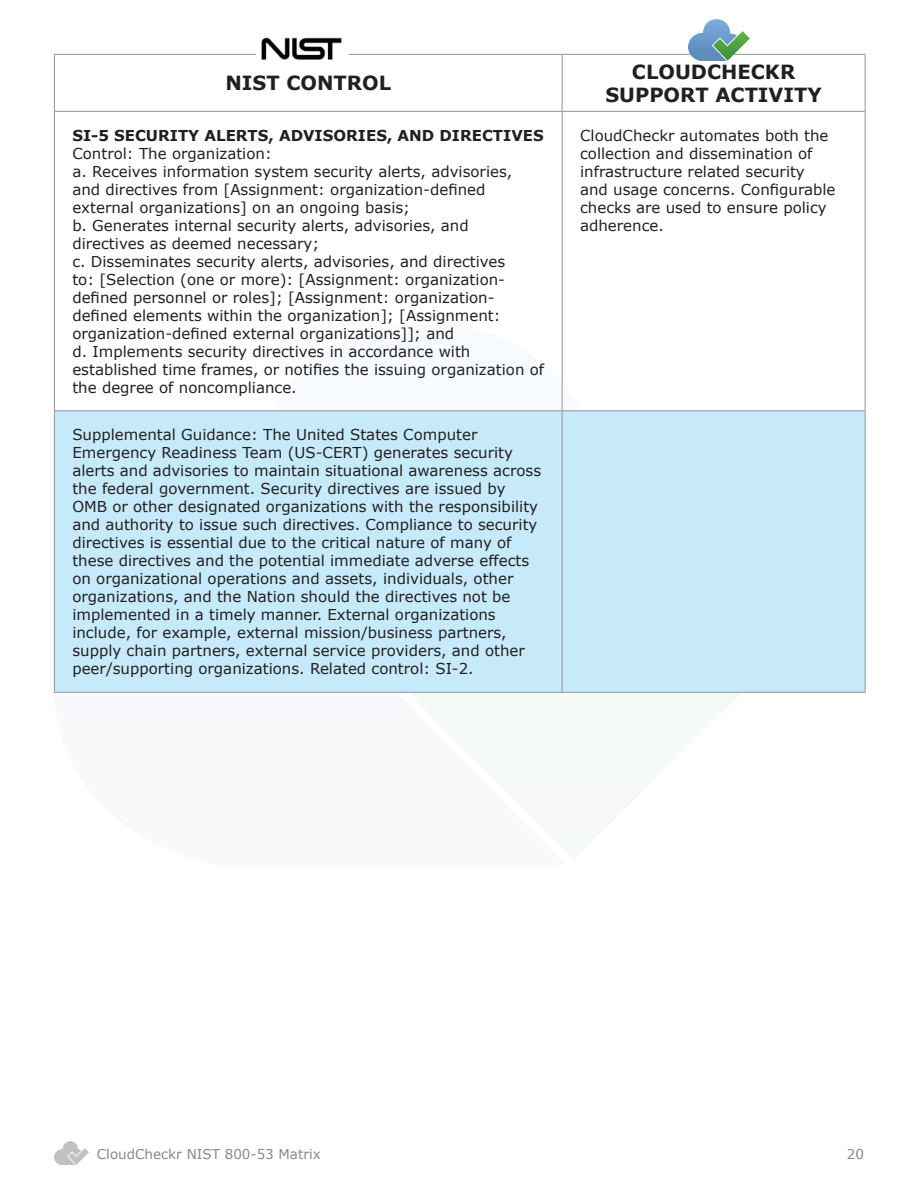
<style>
.page{position:relative;width:918px;height:1188px;background:#fff}
.page>*{position:absolute;margin:0;border:0;box-sizing:border-box;transform-origin:0 0}
.t1{font:700 19.5px/23.4px "Verdana";color:#231f20;text-align:center}
.t2{font:15px/18px "Verdana";color:#231f20}
.t3{font:700 15px "Verdana";color:#231f20}
.t4{font:13.5px "Verdana";color:#86888b}
</style>
<div class="page">
<img style="left:54px;top:1142px;width:35px;height:23px">
<div style="left:55px;top:411px;width:810px;height:281px;background:#c6eafa"></div>
<hr style="left:54px;top:112px;width:1px;height:298px;background:#939598">
<hr style="left:562px;top:112px;width:1px;height:298px;background:#939598">
<hr style="left:865px;top:112px;width:1px;height:298px;background:#939598">
<hr style="left:54px;top:410px;width:508px;height:1px;background:#939598">
<hr style="left:54px;top:411px;width:1px;height:281px;background:#939598">
<hr style="left:562px;top:410px;width:304px;height:1px;background:#939598">
<hr style="left:562px;top:411px;width:1px;height:281px;background:#939598">
<hr style="left:865px;top:411px;width:1px;height:281px;background:#939598">
<hr style="left:54px;top:692px;width:508px;height:1px;background:#939598">
<hr style="left:562px;top:692px;width:304px;height:1px;background:#939598">
<hr style="left:54px;top:54px;width:508px;height:1px;background:#939598">
<hr style="left:54px;top:55px;width:1px;height:56px;background:#939598">
<hr style="left:562px;top:54px;width:304px;height:1px;background:#939598">
<hr style="left:562px;top:55px;width:1px;height:56px;background:#939598">
<hr style="left:865px;top:55px;width:1px;height:56px;background:#939598">
<hr style="left:54px;top:111px;width:508px;height:1px;background:#939598">
<hr style="left:562px;top:111px;width:304px;height:1px;background:#939598">
<img style="left:256px;top:37px;width:92px;height:23px">
<img style="left:688px;top:20px;width:61px;height:40px">
<h1 class="t1" style="left:225px;top:71px;width:167px">NIST CONTROL</h1>
<h1 class="t1" style="left:605px;top:59px;width:218px">CLOUDCHECKR<br>SUPPORT ACTIVITY</h1>
<p class="t3" style="left:72px;top:125px;width:473px">SI-5 SECURITY ALERTS, ADVISORIES, AND DIRECTIVES</p>
<p class="t2" style="left:72px;top:144px;width:473px">Control: The organization:<br>a. Receives information system security alerts, advisories,<br>and directives from [Assignment: organization-defined external organizations] on an ongoing basis;<br>b. Generates internal security alerts, advisories, and directives as deemed necessary;<br>c. Disseminates security alerts, advisories, and directives<br>to: [Selection (one or more): [Assignment: organization&shy;defined personnel or roles]; [Assignment: organization&shy;defined elements within the organization]; [Assignment: organization-defined external organizations]]; and<br>d. Implements security directives in accordance with established time frames, or notifies the issuing organization of the degree of noncompliance.</p>
<p class="t2" style="left:580px;top:126px;width:257px">CloudCheckr automates both the collection and dissemination of infrastructure related security and usage concerns. Configurable checks are used to ensure policy adherence.</p>
<p class="t2" style="left:72px;top:426px;width:470px">Supplemental Guidance: The United States Computer Emergency Readiness Team (US-CERT) generates security alerts and advisories to maintain situational awareness across the federal government. Security directives are issued by OMB or other designated organizations with the responsibility and authority to issue such directives. Compliance to security directives is essential due to the critical nature of many of these directives and the potential immediate adverse effects on organizational operations and assets, individuals, other organizations, and the Nation should the directives not be implemented in a timely manner. External organizations include, for example, external mission/business partners, supply chain partners, external service providers, and other peer/supporting organizations. Related control: SI-2.</p>
<p class="t4" style="left:97px;top:1145px;width:225px">CloudCheckr NIST 800-53 Matrix</p>
<p class="t4" style="left:847px;top:1145px;width:19px">20</p>
</div>
